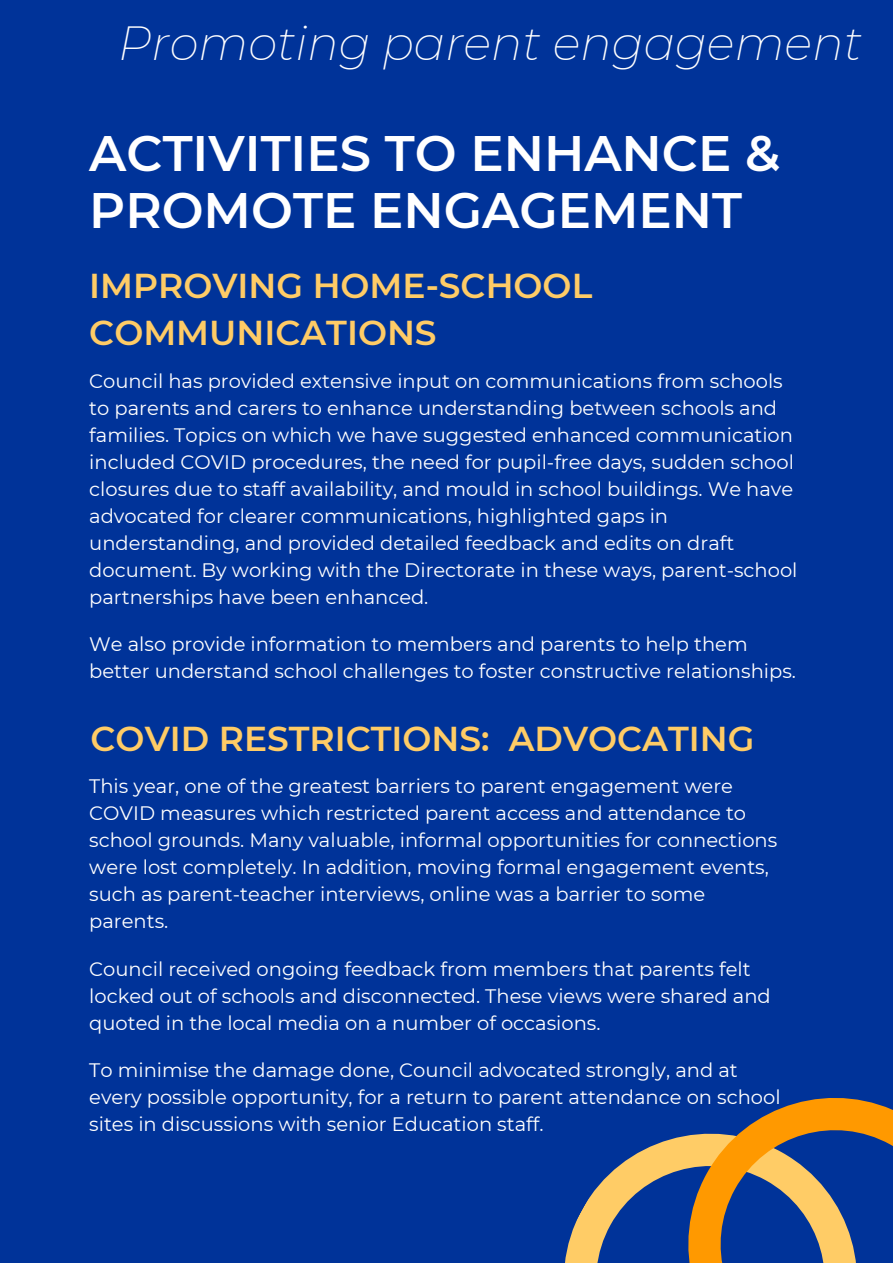
<style>
.page{position:relative;width:893px;height:1264px;background:#fff}
.page>*{position:absolute;margin:0;border:0;box-sizing:border-box;transform-origin:0 0}
.t1{font:600 49.8px/57.3px "Montserrat";color:#fff}
.t2{font:italic 200 46.8px "Montserrat";color:#fff}
.t3{font:600 34.5px/47.2px "Montserrat";color:#fc6}
.t4{font:19.5px/27px "Montserrat";color:#fff}
</style>
<div class="page">
<div style="left:0;top:0;width:892px;height:1262px;background:#039"></div>
<svg style="left:565px;top:1154px;width:70px;height:108px"></svg>
<svg style="left:635px;top:1098px;width:257px;height:164px"></svg>
<h2 class="t2" style="left:118px;top:15px;width:745px">Promoting parent engagement</h2>
<h1 class="t1" style="left:89px;top:124px;width:692px">ACTIVITIES TO ENHANCE &amp;<br>PROMOTE ENGAGEMENT</h1>
<h3 class="t3" style="left:89px;top:262px;width:504px">IMPROVING HOME-SCHOOL<br>COMMUNICATIONS</h3>
<p class="t4" style="left:89px;top:368px;width:709px">Council has provided extensive input on communications from schools to parents and carers to enhance understanding between schools and families. Topics on which we have suggested enhanced communication included COVID procedures, the need for pupil-free days, sudden school closures due to staff availability, and mould in school buildings. We have advocated for clearer communications, highlighted gaps in understanding, and provided detailed feedback and edits on draft document. By working with the Directorate in these ways, parent-school partnerships have been enhanced.</p>
<p class="t4" style="left:89px;top:631px;width:708px">We also provide information to members and parents to help them better understand school challenges to foster constructive relationships.</p>
<h3 class="t3" style="left:91px;top:714px;width:665px">COVID RESTRICTIONS: ADVOCATING</h3>
<p class="t4" style="left:89px;top:773px;width:689px">This year, one of the greatest barriers to parent engagement were COVID measures which restricted parent access and attendance to school grounds. Many valuable, informal opportunities for connections were lost completely. In addition, moving formal engagement events, such as parent-teacher interviews, online was a barrier to some parents.</p>
<p class="t4" style="left:89px;top:955px;width:683px">Council received ongoing feedback from members that parents felt locked out of schools and disconnected. These views were shared and quoted in the local media on a number of occasions.</p>
<p class="t4" style="left:89px;top:1056px;width:692px">To minimise the damage done, Council advocated strongly, and at every possible opportunity, for a return to parent attendance on school sites in discussions with senior Education staff.</p>
</div>
